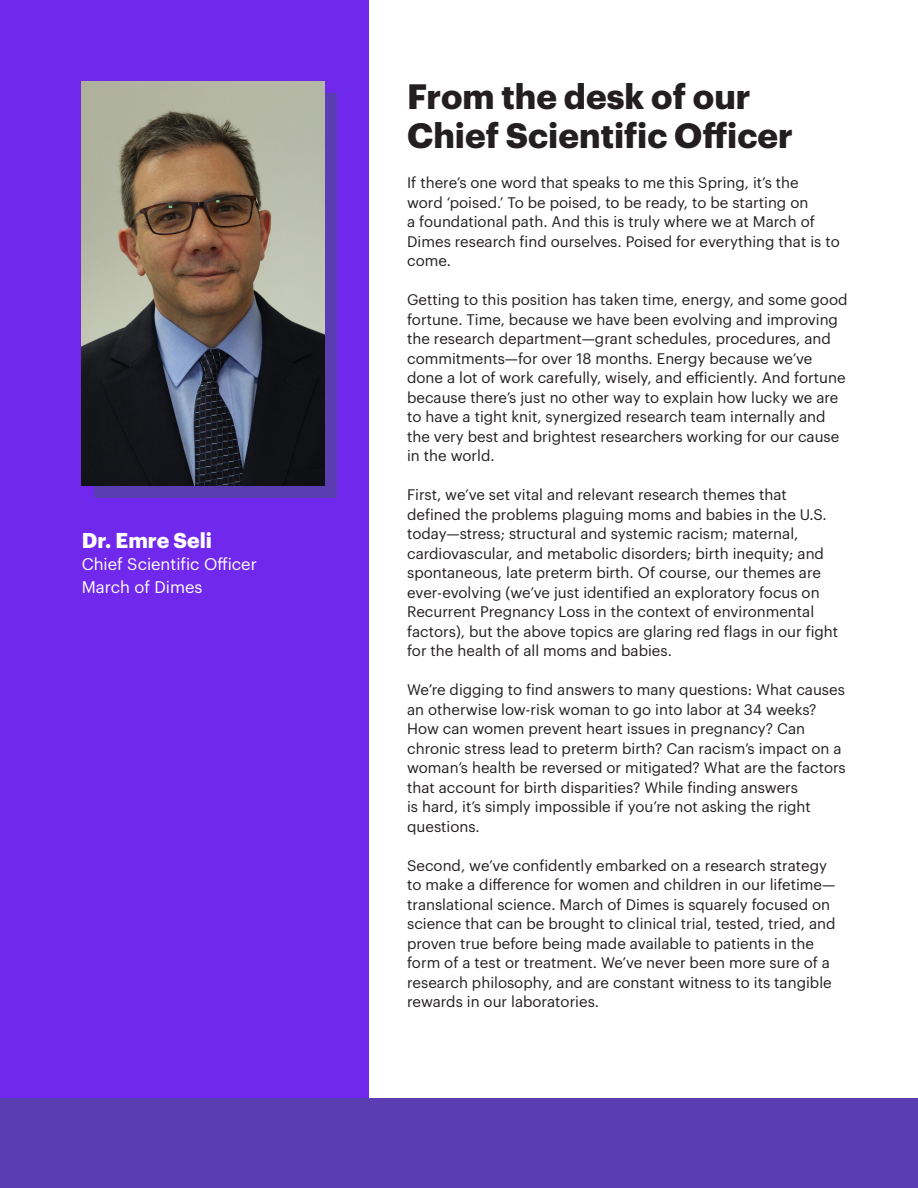
<style>
.page{position:relative;width:918px;height:1188px;background:#fff}
.page>*{position:absolute;margin:0;border:0;box-sizing:border-box;transform-origin:0 0}
.t1{font:700 34.5px "Graphik";color:#231f20}
.t2{font:700 21px "Graphik";color:#fff}
.t3{font:16.5px "Graphik";color:#fff}
.t4{font:15px/19.5px "Graphik";color:#231f20}
</style>
<div class="page">
<div style="left:0;top:0;width:368px;height:1188px;background:#7029ec"></div>
<div style="left:94px;top:93px;width:243px;height:405px;background:#5b3db2"></div>
<img style="left:82px;top:81px;width:242px;height:405px">
<div style="left:0;top:1098px;width:918px;height:90px;background:#5b3db2"></div>
<p class="t2" style="left:82px;top:524px;width:132px">Dr. Emre Seli</p>
<p class="t3" style="left:82px;top:552px;width:177px">Chief Scientific Officer</p>
<p class="t3" style="left:82px;top:575px;width:122px">March of Dimes</p>
<p class="t1" style="left:407px;top:70px;width:345px">From the desk of our</p>
<p class="t1" style="left:407px;top:109px;width:387px">Chief Scientific Officer</p>
<p class="t4" style="left:407px;top:172px;width:434px">If there’s one word that speaks to me this Spring, it’s the<br>word ‘poised.’ To be poised, to be ready, to be starting on<br>a foundational path. And this is truly where we at March of Dimes research find ourselves. Poised for everything that is to come.</p>
<p class="t4" style="left:407px;top:289px;width:442px">Getting to this position has taken time, energy, and some good fortune. Time, because we have been evolving and improving the research department—grant schedules, procedures, and commitments—for over 18 months. Energy because we’ve done a lot of work carefully, wisely, and efficiently. And fortune because there’s just no other way to explain how lucky we are to have a tight knit, synergized research team internally and the very best and brightest researchers working for our cause in the world.</p>
<p class="t4" style="left:407px;top:484px;width:433px">First, we’ve set vital and relevant research themes that defined the problems plaguing moms and babies in the U.S. today—stress; structural and systemic racism; maternal, cardiovascular, and metabolic disorders; birth inequity; and spontaneous, late preterm birth. Of course, our themes are ever-evolving (we’ve just identified an exploratory focus on Recurrent Pregnancy Loss in the context of environmental factors), but the above topics are glaring red flags in our fight for the health of all moms and babies.</p>
<p class="t4" style="left:407px;top:679px;width:440px">We’re digging to find answers to many questions: What causes an otherwise low-risk woman to go into labor at 34 weeks?<br>How can women prevent heart issues in pregnancy? Can chronic stress lead to preterm birth? Can racism’s impact on a woman’s health be reversed or mitigated? What are the factors that account for birth disparities? While finding answers<br>is hard, it’s simply impossible if you’re not asking the right questions.</p>
<p class="t4" style="left:407px;top:854px;width:430px">Second, we’ve confidently embarked on a research strategy to make a difference for women and children in our lifetime— translational science. March of Dimes is squarely focused on science that can be brought to clinical trial, tested, tried, and proven true before being made available to patients in the form of a test or treatment. We’ve never been more sure of a research philosophy, and are constant witness to its tangible rewards in our laboratories.</p>
</div>
